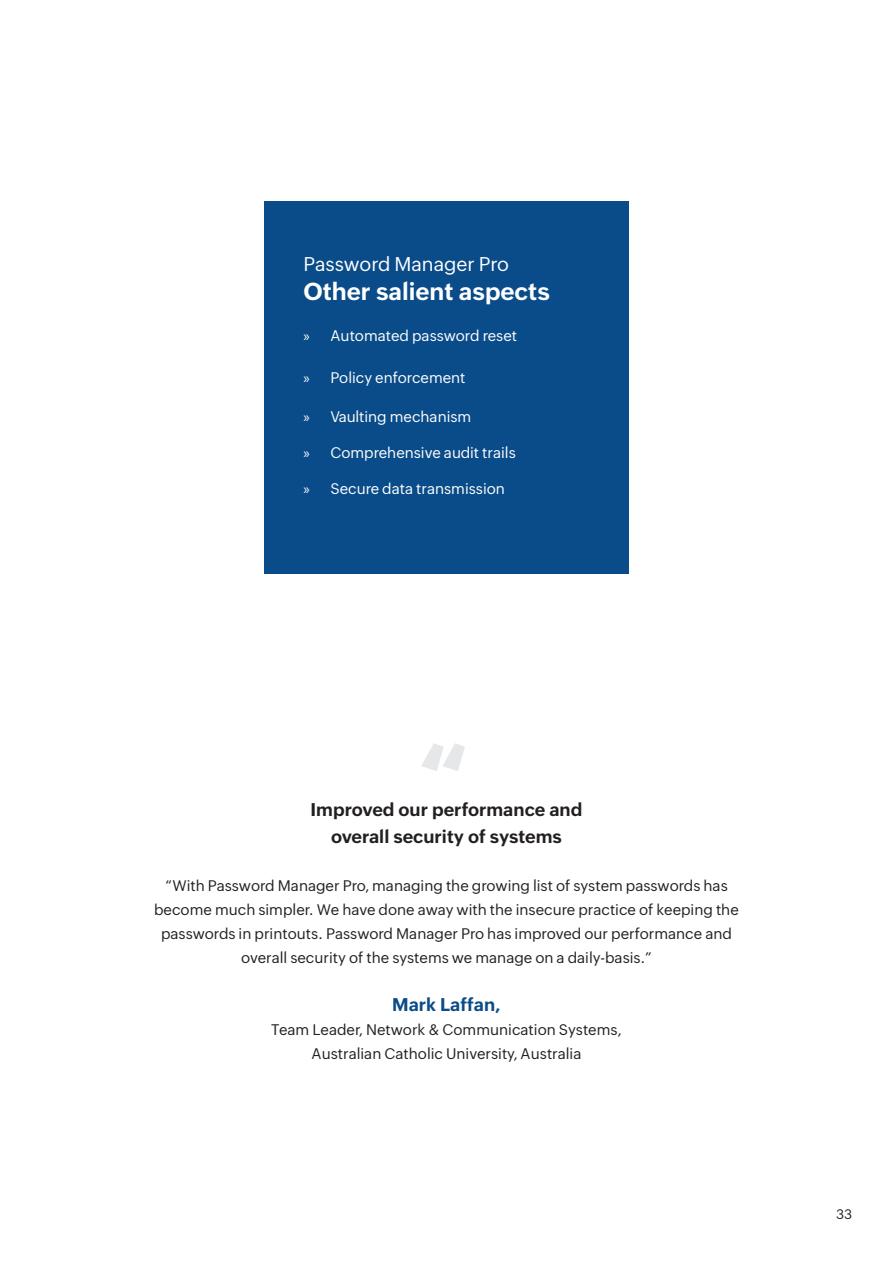
<style>
.page{position:relative;width:893px;height:1263px;background:#fff}
.page>*{position:absolute;margin:0;border:0;box-sizing:border-box;transform-origin:0 0}
.t1{font:900 90px "Zoho Puvi";color:#e6e7e9}
.t2{font:700 24px "Zoho Puvi";color:#fff}
.t3{font:19.5px "Zoho Puvi";color:#fff}
.t4{font:700 18px "Zoho Puvi";color:#231f20}
.t5{font:700 18px "Zoho Puvi";color:#0a4c89}
.t6{font:15px "Zoho Puvi";color:#231f20}
.t7{font:15px "Zoho Puvi";color:#fff}
.t8{font:13.5px "Zoho Puvi";color:#231f20}
.s1{font-family:"Myriad Pro"}
</style>
<div class="page">
<div style="left:264px;top:201px;width:365px;height:372px;background:#0a4c89"></div>
<p class="t3" style="left:303px;top:249px;width:207px">Password Manager Pro</p>
<p class="t2" style="left:303px;top:273px;width:248px">Other salient aspects</p>
<p class="t7" style="left:303px;top:324px;width:215px"><span class="s1">»</span> Automated password reset</p>
<p class="t7" style="left:303px;top:366px;width:164px"><span class="s1">»</span> Policy enforcement</p>
<p class="t7" style="left:303px;top:405px;width:169px"><span class="s1">»</span> Vaulting mechanism</p>
<p class="t7" style="left:303px;top:441px;width:214px"><span class="s1">»</span> Comprehensive audit trails</p>
<p class="t7" style="left:303px;top:477px;width:203px"><span class="s1">»</span> Secure data transmission</p>
<p class="t1" style="left:419px;top:706px;width:47px">“</p>
<p class="t4" style="left:311px;top:796px;width:273px">Improved our performance and</p>
<p class="t4" style="left:331px;top:823px;width:232px">overall security of systems</p>
<p class="t6" style="left:165px;top:875px;width:564px">“With Password Manager Pro, managing the growing list of system passwords has</p>
<p class="t6" style="left:154px;top:899px;width:586px">become much simpler. We have done away with the insecure practice of keeping the</p>
<p class="t6" style="left:161px;top:923px;width:572px">passwords in printouts. Password Manager Pro has improved our performance and</p>
<p class="t6" style="left:241px;top:947px;width:412px">overall security of the systems we manage on a daily-basis.”</p>
<p class="t5" style="left:392px;top:991px;width:110px">Mark Laffan,</p>
<p class="t6" style="left:271px;top:1019px;width:352px">Team Leader, Network &amp; Communication Systems,</p>
<p class="t6" style="left:311px;top:1043px;width:271px">Australian Catholic University, Australia</p>
<p class="t8" style="left:836px;top:1204px;width:18px">33</p>
</div>
